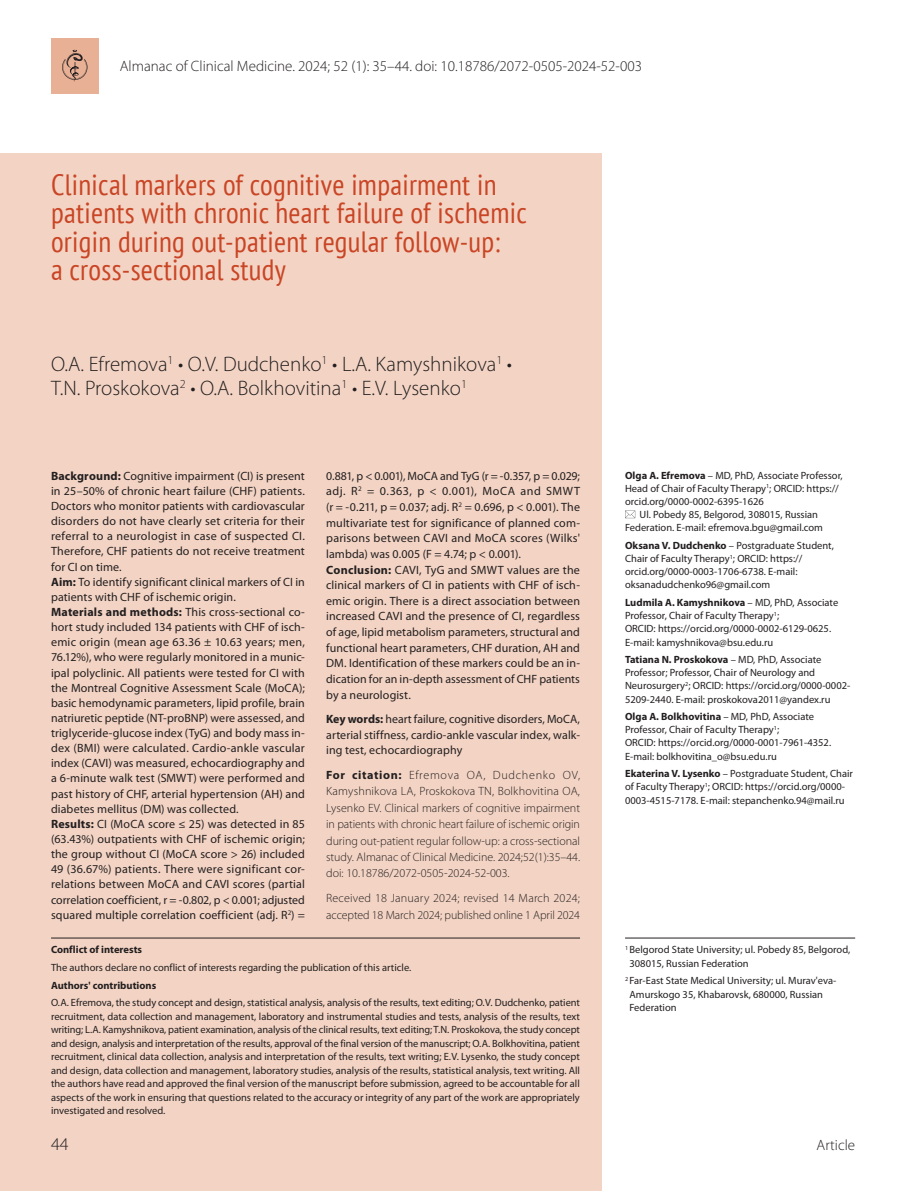
<style>
.page{position:relative;width:919px;height:1191px;background:#fff}
.page>*{position:absolute;margin:0;border:0;box-sizing:border-box;transform-origin:0 0}
.Заголовок-1{font:condensed 29.25px/28.5px "PT Sans";letter-spacing:.01em;color:#c94525}
.Авторы_Фамилии{font:300 21px/24px "Myriad Pro";color:#231f20}
.Загаловок-2{font:300 18px "Myriad Pro";color:#231f20}
.t1{font:300 15px "Myriad Pro";color:#231f20}
.Резюме{font:12px/15.1px "Myriad Pro";letter-spacing:.01em;color:#231f20;text-align:justify}
.doi{font:300 12px/16.4px "Myriad Pro";color:#231f20;text-align:justify}
.Сноска-2{font:10.5px/13.5px "Myriad Pro";color:#231f20;text-align:justify}
.Авторы_Регалии{font:10.5px/13.2px "Myriad Pro";color:#231f20}
.Сноска-1{font:10.5px/13.5px "Myriad Pro";color:#231f20}
.Сноска-2-2{font:700 10.5px "Myriad Pro";color:#231f20}
.Сноска-1-2{font:700 10.5px "Myriad Pro";color:#231f20}
.s1{font-weight:700}
</style>
<div class="page">
<div style="left:0;top:153px;width:601px;height:1038px;background:#f3d4c4"></div>
<hr style="left:51px;top:937px;width:529px;height:1px;background:#231f20">
<hr style="left:625px;top:937px;width:230px;height:1px;background:#231f20">
<svg style="left:625px;top:510px;width:10px;height:8px"></svg>
<div style="left:51px;top:38px;width:48px;height:55px;background:#e8b095"></div>
<svg style="left:62px;top:50px;width:25px;height:32px"></svg>
<p class="t1" style="left:120px;top:57px;width:523px">Almanac of Clinical Medicine. 2024; 52 (1): 35–44. doi: 10.18786/2072-0505-2024-52-003</p>
<p class="Заголовок-1" style="left:51px;top:169px;width:477px">Clinical markers of cognitive impairment in patients with chronic heart failure of ischemic origin during out-patient regular follow-up:<br>a cross-sectional study</p>
<p class="Авторы_Фамилии" style="left:51px;top:351px;width:462px">O.A. Efremova<sup>1</sup> • O.V. Dudchenko<sup>1</sup> • L.A. Kamyshnikova<sup>1</sup> •<br>T.N. Proskokova<sup>2</sup> • O.A. Bolkhovitina<sup>1</sup> • E.V. Lysenko<sup>1</sup></p>
<p class="Резюме" style="left:51px;top:468px;width:255px"><span class="s1">Background:</span> Cognitive impairment (CI) is present in 25–50% of chronic heart failure (CHF) patients.<br>Doctors who monitor patients with cardiovascular disorders do not have clearly set criteria for their referral to a neurologist in case of suspected CI.<br>Therefore, CHF patients do not receive treatment for CI on time.</p>
<p class="Резюме" style="left:51px;top:574px;width:255px"><span class="s1">Aim:</span> To identify significant clinical markers of CI in patients with CHF of ischemic origin.</p>
<p class="Резюме" style="left:51px;top:604px;width:255px"><span class="s1">Materials and methods:</span> This cross-sectional co&shy;hort study included 134 patients with CHF of isch&shy;emic origin (mean age 63.36 ± 10.63 years; men, 76.12%), who were regularly monitored in a munic&shy;ipal polyclinic. All patients were tested for CI with the Montreal Cognitive Assessment Scale (MoCA); basic hemodynamic parameters, lipid profile, brain natriuretic peptide (NT-proBNP) were assessed, and triglyceride-glucose index (TyG) and body mass in&shy;dex (BMI) were calculated. Cardio-ankle vascular index (CAVI) was measured, echocardiography and a 6-minute walk test (SMWТ) were performed and past history of CHF, arterial hypertension (AH) and diabetes mellitus (DM) was collected.</p>
<p class="Резюме" style="left:51px;top:816px;width:255px"><span class="s1">Results:</span> CI (MoCA score ≤ 25) was detected in 85 (63.43%) outpatients with CHF of ischemic origin; the group without CI (MoCA score &gt; 26) included 49 (36.67%) patients. There were significant cor&shy;relations between MoCA and CAVI scores (partial correlation coefficient, r = -0.802, p &lt; 0.001; adjusted squared multiple correlation coefficient (adj. R<sup>2</sup>) =</p>
<p class="Резюме" style="left:326px;top:467px;width:255px;line-height:15.6px">0.881, p &lt; 0.001), MoCA and TyG (r = -0.357, p = 0.029; adj. R<sup>2</sup> = 0.363, p &lt; 0.001), MoCA and SMWТ (r = -0.211, p = 0.037; adj. R<sup>2</sup> = 0.696, p &lt; 0.001). The multivariate test for significance of planned com&shy;parisons between CAVI and MoCA scores (Wilks' lambda) was 0.005 (F = 4.74; p &lt; 0.001).</p>
<p class="Резюме" style="left:326px;top:561px;width:255px;line-height:15.6px"><span class="s1">Conclusion:</span> CAVI, TyG and SMWТ values are the clinical markers of CI in patients with CHF of isch&shy;emic origin. There is a direct association between increased CAVI and the presence of CI, regardless of age, lipid metabolism parameters, structural and functional heart parameters, CHF duration, AH and DM. Identification of these markers could be an in&shy;dication for an in-depth assessment of CHF patients by a neurologist.</p>
<p class="Резюме" style="left:326px;top:711px;width:255px;line-height:15.6px"><span class="s1">Key words:</span> heart failure, cognitive disorders, МоСА, arterial stiffness, cardio-ankle vascular index, walk&shy;ing test, echocardiography</p>
<p class="doi" style="left:326px;top:767px;width:255px"><span class="s1">For citation:</span> Efremova OA, Dudchenko OV, Kamyshnikova LA, Proskokova TN, Bolkhovitina OA, Lysenko EV. Clinical markers of cognitive impairment in patients with chronic heart failure of ischemic origin during out-patient regular follow-up: a cross-sectional study. Almanac of Clinical Medicine. 2024;52(1):35–44. doi: 10.18786/2072-0505-2024-52-003.</p>
<p class="doi" style="left:326px;top:890px;width:255px">Received 18 January 2024; revised 14 March 2024; accepted 18 March 2024; published online 1 April 2024</p>
<p class="Сноска-1-2" style="left:51px;top:942px;width:92px">Conflict of interests</p>
<p class="Сноска-2" style="left:51px;top:960px;width:362px">The authors declare no conflict of interests regarding the publication of this article.</p>
<p class="Сноска-2-2" style="left:51px;top:978px;width:107px">Authors' contributions</p>
<p class="Сноска-2" style="left:51px;top:996px;width:530px">O.A. Efremova, the study concept and design, statistical analysis, analysis of the results, text editing; O.V. Dudchenko, patient recruitment, data collection and management, laboratory and instrumental studies and tests, analysis of the results, text writing; L.A. Kamyshnikova, patient examination, analysis of the clinical results, text editing; T.N. Proskokova, the study concept and design, analysis and interpretation of the results, approval of the final version of the manuscript; O.A. Bolkhovitina, patient recruitment, clinical data collection, analysis and interpretation of the results, text writing; E.V. Lysenko, the study concept and design, data collection and management, laboratory studies, analysis of the results, statistical analysis, text writing. All the authors have read and approved the final version of the manuscript before submission, agreed to be accountable for all aspects of the work in ensuring that questions related to the accuracy or integrity of any part of the work are appropriately investigated and resolved.</p>
<p class="Авторы_Регалии" style="left:625px;top:468px;width:219px"><span class="s1">Olga A. Efremova</span> – MD, PhD, Associate Professor,</p>
<p class="Авторы_Регалии" style="left:625px;top:481px;width:215px">Head of Chair of Faculty Therapy<sup>1</sup>; ORCID: https://</p>
<p class="Авторы_Регалии" style="left:625px;top:494px;width:140px">orcid.org/0000-0002-6395-1626</p>
<p class="Авторы_Регалии" style="left:639px;top:508px;width:180px">Ul. Pobedy 85, Belgorod, 308015, Russian</p>
<p class="Авторы_Регалии" style="left:625px;top:521px;width:199px">Federation. E-mail: efremova.bgu@gmail.com</p>
<p class="Авторы_Регалии" style="left:625px;top:538px;width:210px"><span class="s1">Oksana V. Dudchenko</span> – Postgraduate Student, Chair of Faculty Therapy<sup>1</sup>; ORCID: https:// orcid.org/0000-0003-1706-6738. E-mail: oksanadudchenko96@gmail.com</p>
<p class="Авторы_Регалии" style="left:625px;top:595px;width:215px"><span class="s1">Ludmila A. Kamyshnikova</span> – MD, PhD, Associate Professor, Chair of Faculty Therapy<sup>1</sup>;<br>ORCID: https://orcid.org/0000-0002-6129-0625.<br>E-mail: kamyshnikova@bsu.edu.ru</p>
<p class="Авторы_Регалии" style="left:625px;top:652px;width:227px"><span class="s1">Tatiana N. Proskokova</span> – MD, PhD, Associate Professor; Professor, Chair of Neurology and Neurosurgery<sup>2</sup>; ORCID: https://orcid.org/0000-0002- 5209-2440. E-mail: proskokova2011@yandex.ru</p>
<p class="Авторы_Регалии" style="left:625px;top:709px;width:208px"><span class="s1">Olga A. Bolkhovitina</span> – MD, PhD, Associate Professor, Chair of Faculty Therapy<sup>1</sup>;<br>ORCID: https://orcid.org/0000-0001-7961-4352.<br>E-mail: bolkhovitina_o@bsu.edu.ru</p>
<p class="Авторы_Регалии" style="left:625px;top:767px;width:229px"><span class="s1">Ekaterina V. Lysenko</span> – Postgraduate Student, Chair of Faculty Therapy<sup>1</sup>; ORCID: https://orcid.org/0000-<br>0003-4515-7178. E-mail: stepanchenko.94@mail.ru</p>
<p class="Сноска-1" style="left:629px;top:942px;width:222px;text-indent:-4px"><sup>1</sup> Belgorod State University; ul. Pobedy 85, Belgorod,<br>308015, Russian Federation</p>
<p class="Сноска-2" style="left:629px;top:974px;width:208px;text-align:left;text-indent:-4px"><sup>2</sup> Far-East State Medical University; ul. Murav'eva-<br>Amurskogo 35, Khabarovsk, 680000, Russian<br>Federation</p>
<p class="Загаловок-2" style="left:51px;top:1133px;width:19px">44</p>
<p class="t1" style="left:816px;top:1136px;width:40px">Article</p>
</div>
